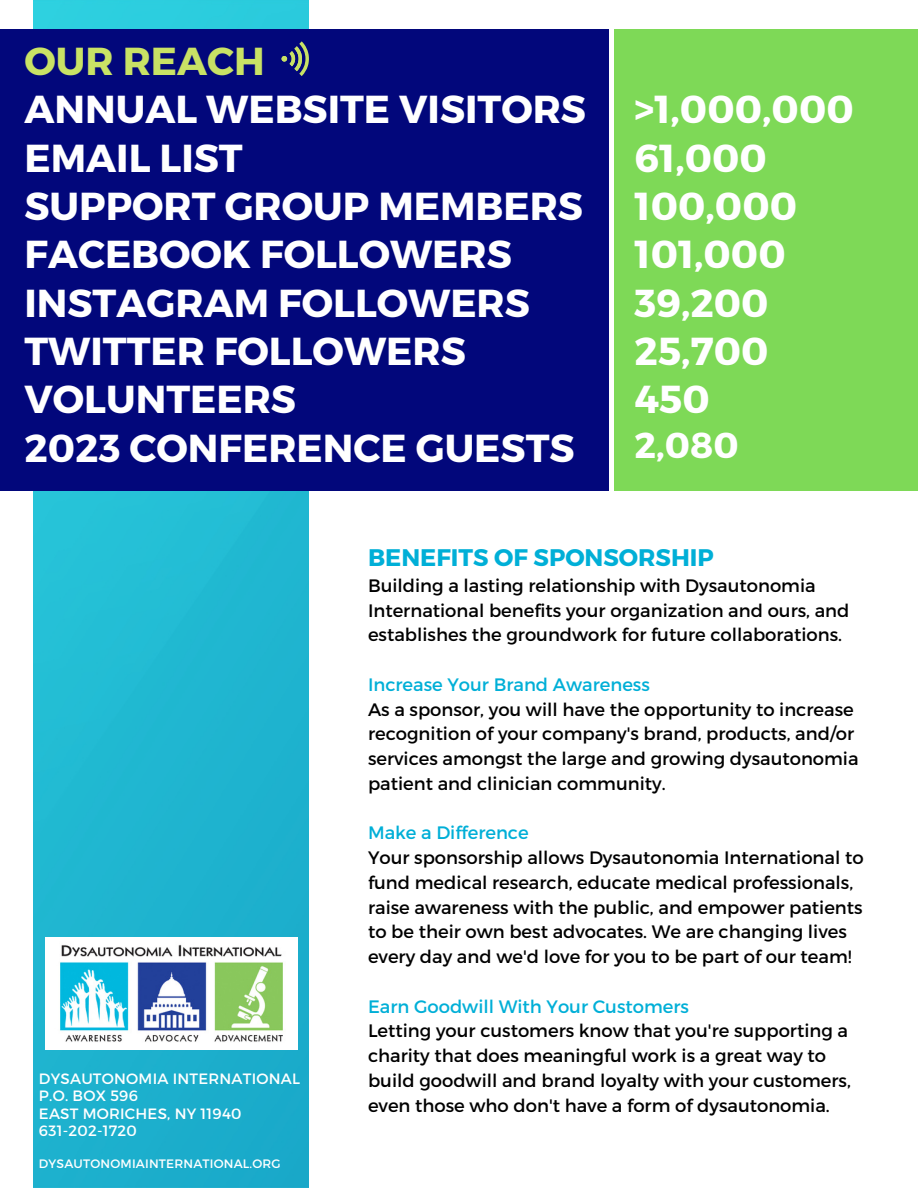
<style>
.page{position:relative;width:918px;height:1188px;background:#fff}
.page>*{position:absolute;margin:0;border:0;box-sizing:border-box;transform-origin:0 0}
.t1{font:700 39px/48.3px "Montserrat";color:#fff}
.t2{font:700 36px "Montserrat";color:#fff}
.t3{font:700 24px "Montserrat";color:#00afd7}
.t4{font:18px/24.8px "Montserrat";color:#000}
.t5{font:18px "Montserrat";color:#00afd7}
.t6{font:15px/17.4px "Montserrat";letter-spacing:.015em;color:#fff}
.t7{font:12.3px "Montserrat";letter-spacing:.015em;color:#fff}
.s1{color:#c9e265}
</style>
<div class="page">
<img style="left:33px;top:0;width:276px;height:1188px">
<div style="left:0;top:30px;width:609px;height:461px;background:#02077b"></div>
<div style="left:614px;top:30px;width:304px;height:461px;background:#7ed957"></div>
<svg style="left:282px;top:41px;width:27px;height:35px"></svg>
<img style="left:45px;top:937px;width:252px;height:113px">
<p class="t1" style="left:25px;top:35px;width:563px"><span class="s1">OUR REACH<br></span>ANNUAL WEBSITE VISITORS<br>EMAIL LIST<br>SUPPORT GROUP MEMBERS<br>FACEBOOK FOLLOWERS<br>INSTAGRAM FOLLOWERS<br>TWITTER FOLLOWERS<br>VOLUNTEERS<br>2023 CONFERENCE GUESTS</p>
<p class="t1" style="left:635px;top:83px;width:221px">&gt;1,000,000<br>61,000<br>100,000<br>101,000<br>39,200<br>25,700<br>450</p>
<p class="t2" style="left:635px;top:422px;width:106px">2,080</p>
<p class="t6" style="left:39px;top:1069px;width:263px">DYSAUTONOMIA INTERNATIONAL<br>P.O. BOX 596<br>EAST MORICHES, NY 11940<br>631-202-1720</p>
<h2 class="t7" style="left:39px;top:1155px;width:243px">DYSAUTONOMIAINTERNATIONAL.ORG</h2>
<h3 class="t3" style="left:368px;top:542px;width:347px">BENEFITS OF SPONSORSHIP</h3>
<p class="t4" style="left:368px;top:572px;width:483px">Building a lasting relationship with Dysautonomia<br>International benefits your organization and ours, and establishes the groundwork for future collaborations.</p>
<p class="t5" style="left:368px;top:673px;width:283px">Increase Your Brand Awareness</p>
<p class="t4" style="left:368px;top:696px;width:492px">As a sponsor, you will have the opportunity to increase recognition of your company's brand, products, and/or services amongst the large and growing dysautonomia patient and clinician community.</p>
<p class="t5" style="left:368px;top:821px;width:162px">Make a Difference</p>
<p class="t4" style="left:368px;top:844px;width:497px">Your sponsorship allows Dysautonomia International to fund medical research, educate medical professionals, raise awareness with the public, and empower patients to be their own best advocates. We are changing lives every day and we'd love for you to be part of our team!</p>
<p class="t5" style="left:368px;top:994px;width:322px">Earn Goodwill With Your Customers</p>
<p class="t4" style="left:368px;top:1018px;width:484px">Letting your customers know that you're supporting a charity that does meaningful work is a great way to build goodwill and brand loyalty with your customers, even those who don't have a form of dysautonomia.</p>
</div>
